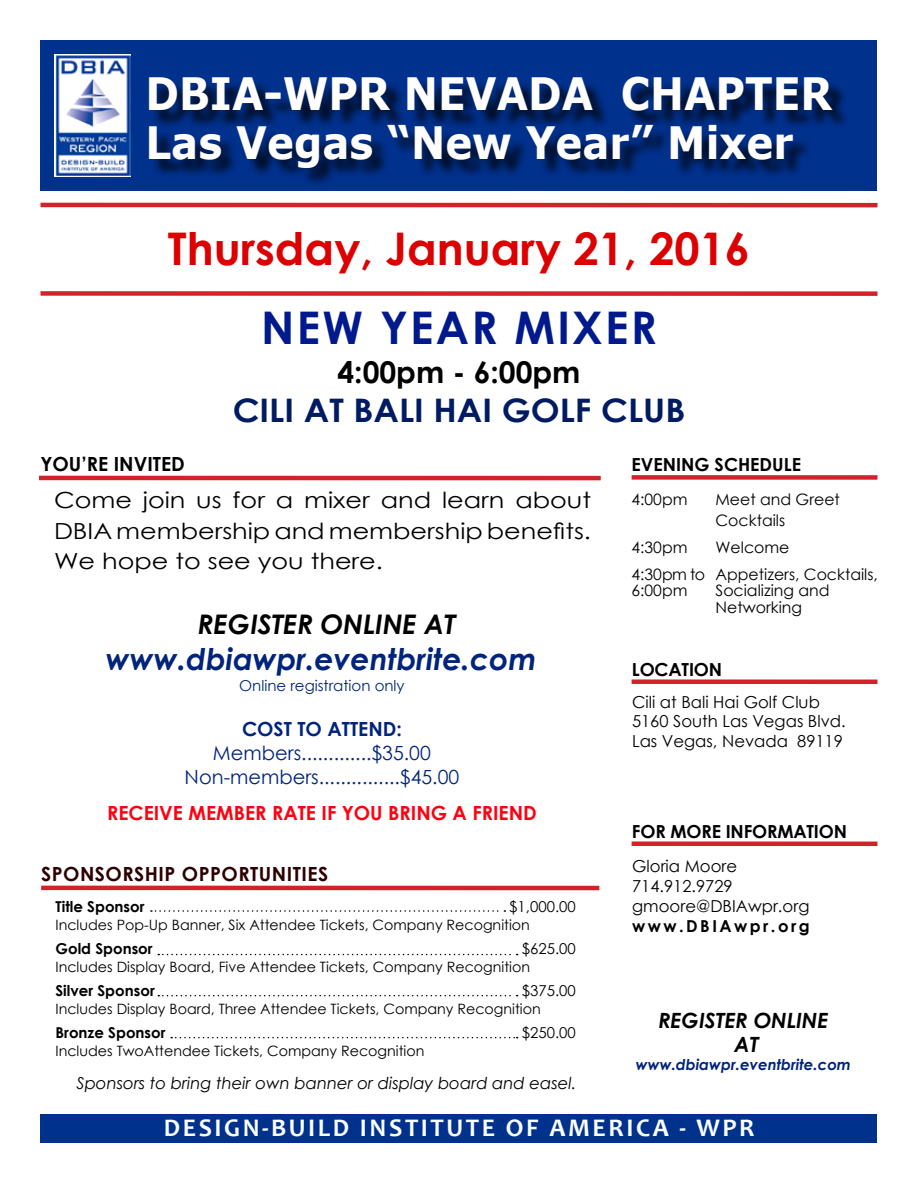
<style>
.page{position:relative;width:918px;height:1188px;background:#fff}
.page>*{position:absolute;margin:0;border:0;box-sizing:border-box;transform-origin:0 0}
.t1{font:700 45px "Century Gothic";color:#dc0000}
.t2{font:700 45px "Century Gothic";letter-spacing:.05em;color:#001a8d}
.t3{font:700 44.55px/48.6px "Verdana";color:#fffefd;scale:.91 1}
.t4{font:700 32.4px "Century Gothic";color:#001b61;scale:1.06 1}
.t5{font:italic 700 30px "Century Gothic";color:#00247c}
.t6{font:700 30px "Century Gothic";color:#000}
.t7{font:italic 700 27px "Century Gothic";color:#000}
.t8{font:700 25.5px "Candara";letter-spacing:.1em;color:#fafefd}
.t9{font:22.2px/30.6px "Century Gothic";color:#000;text-align:justify;scale:1.15 1}
.t10{font:italic 700 21px/24px "Century Gothic";color:#000;text-align:center}
.t11{font:19.5px/24px "Century Gothic";color:#00247c;text-align:center}
.t12{font:700 19.5px "Century Gothic";color:#f01}
.t13{font:700 19.5px "Century Gothic";letter-spacing:.025em;color:#2c0001}
.t14{font:700 19.5px "Century Gothic";color:#000}
.t15{font:700 19.5px "Century Gothic";color:#00247c}
.t16{font:700 18px "Century Gothic";letter-spacing:-.01em;color:#000}
.t17{font:16.5px/19.8px "Century Gothic";color:#000}
.t18{font:italic 16.5px "Century Gothic";color:#000}
.t19{font:700 16.5px "Century Gothic";letter-spacing:.15em;color:#000}
.t20{font:15.75px/21px "Century Gothic";color:#000}
.t21{font:700 15px "Century Gothic";color:#000}
.t22{font:15px "Century Gothic";color:#000}
.t23{font:italic 700 15px "Century Gothic";color:#00247c}
.t24{font:15px "Century Gothic";color:#00247c}
.t25{font:14.25px "Century Gothic";color:#000}
</style>
<div class="page">
<div style="left:41px;top:291px;width:836px;height:5px;background:#d2232a"></div>
<div style="left:40px;top:1114px;width:838px;height:29px;background:#00318d"></div>
<div style="left:40px;top:40px;width:838px;height:151px;background:#00318d"></div>
<div style="left:151px;top:80px;width:699px;height:107px;background:#000;opacity:.75"></div>
<hr style="left:39px;top:476px;width:562px;height:4px;background:#d2232a">
<div style="left:632px;top:475px;width:245px;height:5px;background:#d2232a"></div>
<div style="left:632px;top:679px;width:245px;height:5px;background:#d2232a"></div>
<hr style="left:41px;top:203px;width:836px;height:4px;background:#d2232a">
<div style="left:632px;top:841px;width:245px;height:5px;background:#d2232a"></div>
<img style="left:54px;top:54px;width:77px;height:123px">
<hr style="left:41px;top:886px;width:558px;height:4px;background:#d2232a">
<svg style="left:151px;top:910px;width:354px;height:2px"></svg>
<svg style="left:158px;top:954px;width:360px;height:1px"></svg>
<svg style="left:158px;top:995px;width:360px;height:1px"></svg>
<svg style="left:171px;top:1037px;width:347px;height:1px"></svg>
<h2 class="t3" style="left:146px;top:69px;width:756px">DBIA-WPR NEVADA CHAPTER<br>Las Vegas “New Year” Mixer</h2>
<h1 class="t1" style="left:168px;top:214px;width:584px">Thursday, January 21, 2016</h1>
<h1 class="t2" style="left:261px;top:294px;width:397px">NEW YEAR MIXER</h1>
<h3 class="t6" style="left:338px;top:350px;width:244px">4:00pm - 6:00pm</h3>
<h3 class="t4" style="left:233px;top:386px;width:429px">CILI AT BALI HAI GOLF CLUB</h3>
<h3 class="t14" style="left:40px;top:449px;width:146px">YOU’RE INVITED</h3>
<h3 class="t9" style="left:54px;top:484px;width:468px">Come join us for a mixer and learn about DBIA membership and membership benefits.<br>We hope to see you there.</h3>
<h3 class="t7" style="left:198px;top:604px;width:259px">REGISTER ONLINE AT</h3>
<h3 class="t5" style="left:106px;top:636px;width:432px">www.dbiawpr.eventbrite.com</h3>
<p class="t24" style="left:239px;top:675px;width:167px">Online registration only</p>
<h3 class="t15" style="left:242px;top:714px;width:161px">COST TO ATTEND:</h3>
<h3 class="t11" style="left:185px;top:741px;width:276px">Members.............$35.00<br>Non-members...............$45.00</h3>
<h3 class="t12" style="left:107px;top:798px;width:431px">RECEIVE MEMBER RATE IF YOU BRING A FRIEND</h3>
<h3 class="t13" style="left:41px;top:859px;width:289px">SPONSORSHIP OPPORTUNITIES</h3>
<p class="t21" style="left:56px;top:895px;width:91px">Title Sponsor</p>
<p class="t22" style="left:509px;top:896px;width:68px">$1,000.00</p>
<p class="t25" style="left:56px;top:915px;width:476px">Includes Pop-Up Banner, Six Attendee Tickets, Company Recognition</p>
<p class="t21" style="left:56px;top:937px;width:99px">Gold Sponsor</p>
<p class="t22" style="left:522px;top:938px;width:56px">$625.00</p>
<p class="t25" style="left:56px;top:957px;width:476px">Includes Display Board, Five Attendee Tickets, Company Recognition</p>
<p class="t21" style="left:56px;top:979px;width:101px">Silver Sponsor</p>
<p class="t22" style="left:522px;top:980px;width:56px">$375.00</p>
<p class="t25" style="left:56px;top:999px;width:487px">Includes Display Board, Three Attendee Tickets, Company Recognition</p>
<p class="t21" style="left:56px;top:1021px;width:112px">Bronze Sponsor</p>
<p class="t22" style="left:522px;top:1022px;width:56px">$250.00</p>
<p class="t25" style="left:56px;top:1041px;width:370px">Includes TwoAttendee Tickets, Company Recognition</p>
<p class="t18" style="left:76px;top:1071px;width:501px">Sponsors to bring their own banner or display board and easel.</p>
<p class="t16" style="left:632px;top:451px;width:171px">EVENING SCHEDULE</p>
<p class="t20" style="left:632px;top:488px;width:58px">4:00pm</p>
<p class="t20" style="left:715px;top:488px;width:126px">Meet and Greet<br>Cocktails</p>
<p class="t20" style="left:632px;top:536px;width:58px">4:30pm</p>
<p class="t20" style="left:632px;top:533px;width:248px;line-height:27px;text-align:center">Welcome<br>4:30pm to Appetizers, Cocktails,</p>
<p class="t20" style="left:632px;top:580px;width:58px">6:00pm</p>
<p class="t20" style="left:715px;top:582px;width:116px;line-height:16.5px">Socializing and<br>Networking</p>
<p class="t16" style="left:632px;top:656px;width:92px">LOCATION</p>
<p class="t17" style="left:632px;top:692px;width:215px">Cili at Bali Hai Golf Club<br>5160 South Las Vegas Blvd.<br>Las Vegas, Nevada 89119</p>
<p class="t16" style="left:632px;top:818px;width:217px">FOR MORE INFORMATION</p>
<p class="t17" style="left:632px;top:856px;width:179px">Gloria Moore<br>714.912.9729 gmoore@DBIAwpr.org</p>
<p class="t19" style="left:632px;top:913px;width:179px">www.DBIAwpr.org</p>
<h3 class="t10" style="left:658px;top:1008px;width:172px">REGISTER ONLINE<br>AT</h3>
<p class="t23" style="left:636px;top:1053px;width:217px">www.dbiawpr.eventbrite.com</p>
<h3 class="t8" style="left:164px;top:1112px;width:592px">DESIGN-BUILD INSTITUTE OF AMERICA - WPR</h3>
</div>
